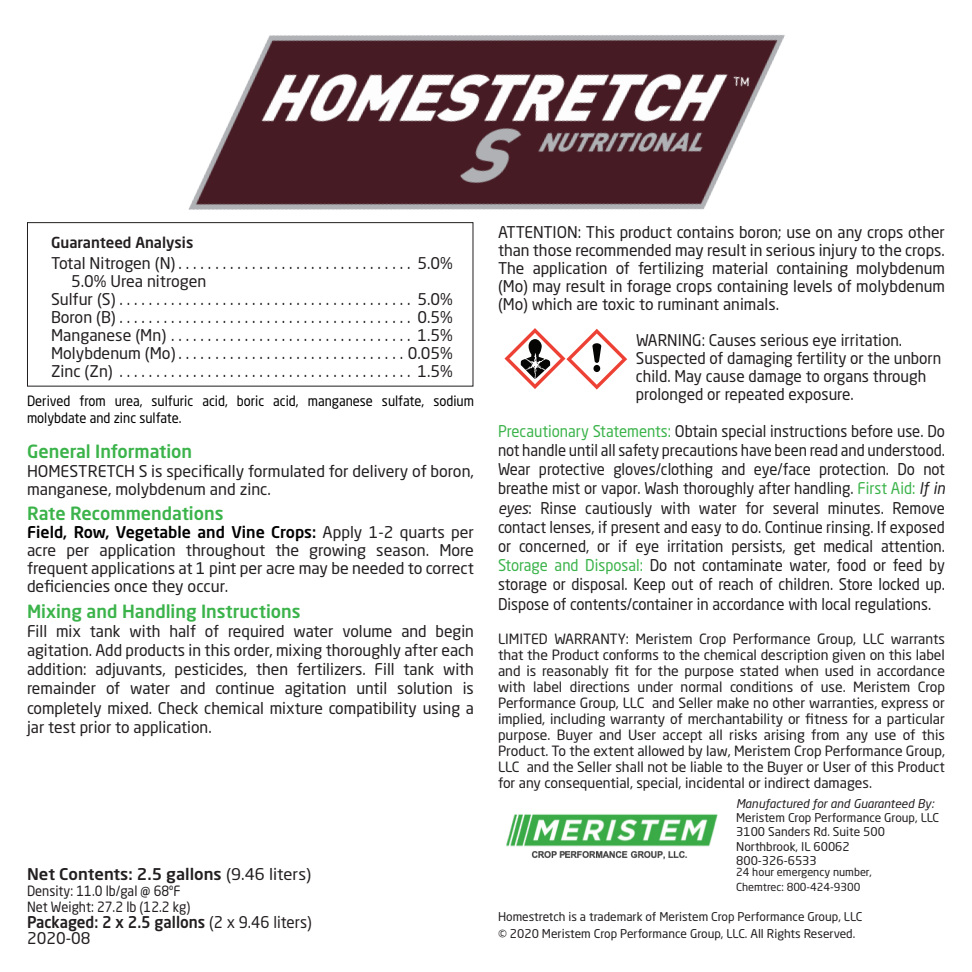
<style>
.page{position:relative;width:972px;height:972px;background:#fff}
.page>*{position:absolute;margin:0;border:0;box-sizing:border-box;transform-origin:0 0}
.t1{font:500 18px "Neo Sans Pro";color:#3bb34a}
.t2{font:16px/18px "Neo Sans Pro";color:#231f20}
.t3{font:16px/19.2px "Neo Sans Pro";color:#231f20;scale:.93 1}
.t4{font:16px/18px "Neo Sans Pro";color:#231f20;scale:.96 1}
.t5{font:500 16px/16px "Neo Sans Pro";color:#231f20;scale:.95 1}
.t6{font:500 16px "Neo Sans Pro";color:#231f20;scale:1.04 1}
.t7{font:500 15px "Neo Sans Pro";color:#231f20}
.t8{font:14px/16px "Neo Sans Pro";color:#231f20;text-align:justify}
.t9{font:14px/17px "Neo Sans Pro";color:#000;scale:.92 1}
.t10{font:14px "Neo Sans Pro";color:#231f20;scale:.92 1}
.t11{font:12px "Neo Sans Pro";color:#231f20}
.t12{font:italic 12px "Neo Sans Pro";color:#231f20}
.t13{font:11px "Neo Sans Pro";color:#231f20}
.s1{font-weight:500;color:#000}
.s2{font-weight:400}
.s3{color:#3bb34a}
.s4{font-style:italic}
</style>
<div class="page">
<img style="left:506px;top:814px;width:212px;height:46px">
<img style="left:118px;top:34px;width:667px;height:353px">
<svg style="left:504px;top:328px;width:123px;height:62px"></svg>
<p class="t7" style="left:51px;top:233px;width:144px">Guaranteed Analysis</p>
<p class="t2" style="left:51px;top:254px;width:404px">Total Nitrogen (N) . . . . . . . . . . . . . . . . . . . . . . . . . . . . . . . . 5.0%</p>
<p class="t2" style="left:71px;top:272px;width:137px">5.0% Urea nitrogen</p>
<p class="t2" style="left:51px;top:290px;width:404px">Sulfur (S)........................................ 5.0%</p>
<p class="t2" style="left:51px;top:308px;width:404px">Boron (B) . . . . . . . . . . . . . . . . . . . . . . . . . . . . . . . . . . . . . . . . 0.5%</p>
<p class="t2" style="left:51px;top:326px;width:404px">Manganese (Mn) . . . . . . . . . . . . . . . . . . . . . . . . . . . . . . . . . 1.5%</p>
<p class="t2" style="left:51px;top:344px;width:404px">Molybdenum (Mo) . . . . . . . . . . . . . . . . . . . . . . . . . . . . . . . 0.05%</p>
<p class="t2" style="left:51px;top:362px;width:404px">Zinc (Zn) . . . . . . . . . . . . . . . . . . . . . . . . . . . . . . . . . . . . . . . . 1.5%</p>
<p class="t9" style="left:27px;top:392px;width:487px">Derived from urea, sulfuric acid, boric acid, manganese sulfate, sodium molybdate and zinc sulfate.</p>
<p class="t1" style="left:27px;top:440px;width:167px">General Information</p>
<p class="t2" style="left:27px;top:462px;width:449px">HOMESTRETCH S is specifically formulated for delivery of boron, manganese, molybdenum and zinc.</p>
<p class="t1" style="left:27px;top:502px;width:198px">Rate Recommendations</p>
<p class="t2" style="left:27px;top:523px;width:449px;text-align:justify"><span class="s1">Field, Row, Vegetable and Vine Crops:</span> Apply 1-2 quarts per acre per application throughout the growing season. More frequent applications at 1 pint per acre may be needed to correct deficiencies once they occur.</p>
<p class="t1" style="left:27px;top:600px;width:275px">Mixing and Handling Instructions</p>
<p class="t2" style="left:27px;top:621px;width:449px;line-height:19.2px;text-align:justify">Fill mix tank with half of required water volume and begin agitation. Add products in this order, mixing thoroughly after each addition: adjuvants, pesticides, then fertilizers. Fill tank with remainder of water and continue agitation until solution is completely mixed. Check chemical mixture compatibility using a jar test prior to application.</p>
<p class="t6" style="left:27px;top:864px;width:275px">Net Contents: 2.5 gallons <span class="s2">(9.46 liters)</span></p>
<p class="t10" style="left:27px;top:883px;width:168px">Density: 11.0 lb/gal @ 68ºF</p>
<p class="t10" style="left:27px;top:899px;width:179px">Net Weight: 27.2 lb (12.2 kg)</p>
<p class="t5" style="left:27px;top:914px;width:301px">Packaged: 2 x 2.5 gallons <span class="s2">(2 x 9.46 liters)<br>2020-08</span></p>
<p class="t2" style="left:498px;top:222px;width:449px">ATTENTION: This product contains boron; use on any crops other than those recommended may result in serious injury to the crops.<br>The application of fertilizing material containing molybdenum (Mo) may result in forage crops containing levels of molybdenum (Mo) which are toxic to ruminant animals.</p>
<p class="t4" style="left:636px;top:330px;width:320px">WARNING: Causes serious eye irritation.<br>Suspected of damaging fertility or the unborn child. May cause damage to organs through prolonged or repeated exposure.</p>
<p class="t3" style="left:498px;top:421px;width:482px"><span class="s3">Precautionary Statements:</span> Obtain special instructions before use. Do not handle until all safety precautions have been read and understood.<br>Wear protective gloves/clothing and eye/face protection. Do not breathe mist or vapor. Wash thoroughly after handling. <span class="s3">First Aid:</span> <span class="s4">If in eyes</span>: Rinse cautiously with water for several minutes. Remove contact lenses, if present and easy to do. Continue rinsing. If exposed or concerned, or if eye irritation persists, get medical attention.<br><span class="s3">Storage and Disposal:</span> Do not contaminate water, food or feed by storage or disposal. Keep out of reach of children. Store locked up.<br>Dispose of contents/container in accordance with local regulations.</p>
<p class="t8" style="left:498px;top:630px;width:449px">LIMITED WARRANTY: Meristem Crop Performance Group, LLC warrants that the Product conforms to the chemical description given on this label and is reasonably fit for the purpose stated when used in accordance with label directions under normal conditions of use. Meristem Crop Performance Group, LLC and Seller make no other warranties, express or implied, including warranty of merchantability or fitness for a particular purpose. Buyer and User accept all risks arising from any use of this Product. To the extent allowed by law, Meristem Crop Performance Group, LLC and the Seller shall not be liable to the Buyer or User of this Product for any consequential, special, incidental or indirect damages.</p>
<p class="t12" style="left:736px;top:796px;width:199px">Manufactured for and Guaranteed By:</p>
<p class="t11" style="left:736px;top:810px;width:204px">Meristem Crop Performance Group, LLC</p>
<p class="t11" style="left:736px;top:825px;width:150px">3100 Sanders Rd. Suite 500</p>
<p class="t11" style="left:736px;top:839px;width:115px">Northbrook, IL 60062</p>
<p class="t11" style="left:736px;top:853px;width:82px">800-326-6533</p>
<p class="t13" style="left:736px;top:865px;width:137px">24 hour emergency number,</p>
<p class="t13" style="left:736px;top:880px;width:126px">Chemtrec: 800-424-9300</p>
<p class="t11" style="left:498px;top:909px;width:366px">Homestretch is a trademark of Meristem Crop Performance Group, LLC</p>
<p class="t11" style="left:498px;top:926px;width:357px">© 2020 Meristem Crop Performance Group, LLC. All Rights Reserved.</p>
</div>
